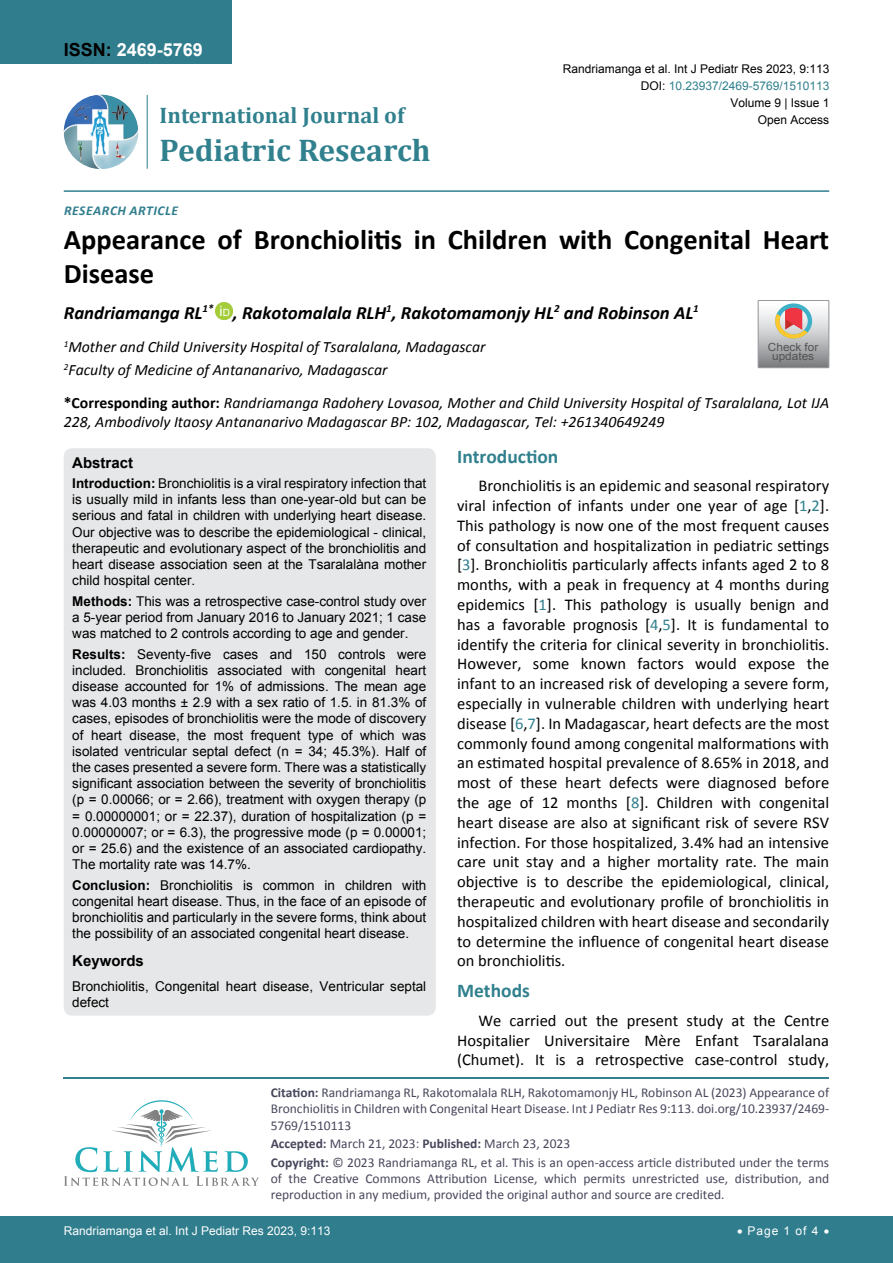
<style>
.page{position:relative;width:893px;height:1263px;background:#fff}
.page>*{position:absolute;margin:0;border:0;box-sizing:border-box;transform-origin:0 0}
.t1{font:700 31.5px "Cambria";color:#30808d}
.t2{font:700 28.5px/34.5px "Calibri";color:#000}
.t3{font:700 22.5px "Cambria";color:#30808d}
.t4{font:700 19.5px "Calibri";color:#30808d}
.t5{font:italic 700 18.75px "Calibri";color:#000}
.t6{font:700 18px "Arial";color:#fff}
.t7{font:16.5px/19.8px "Calibri";color:#000;text-align:justify}
.t8{font:italic 15.75px/23.1px "Calibri";color:#000}
.t9{font:700 15px "Arial";color:#000}
.t10{font:13.5px/16.2px "Arial";color:#000;text-align:justify}
.t11{font:13.5px/16.2px "Calibri";color:#47475c}
.t12{font:italic 700 13.5px "Calibri";letter-spacing:.04em;color:#307d8d}
.t13{font:12px "Arial";color:#000}
.t14{font:12px "Arial";color:#fff}
.t15{font:12px "Arial";color:#30808d}
.t16{font:11.1px/9.6px "Arial";color:#535353;text-align:center;scale:1.06 1}
.s1{color:#000}
.s2{font-weight:700;font-style:normal}
.s3{font-weight:700}
.s4{color:#30808d}
</style>
<div class="page">
<hr style="left:64px;top:1077px;width:765px;height:1px;background:#30808d">
<svg style="left:64px;top:1100px;width:195px;height:86px"></svg>
<div style="left:0;top:0;width:231px;height:64px;background:#307d8d"></div>
<img style="left:64px;top:95px;width:74px;height:74px;border-radius:37px">
<hr style="left:147px;top:95px;width:1px;height:74px;background:#307d8d">
<hr style="left:64px;top:190px;width:765px;height:2px;background:#307d8d">
<div style="left:0;top:1217px;width:893px;height:46px;background:#307d8d"></div>
<img style="left:216px;top:303px;width:17px;height:17px">
<div style="left:216px;top:303px;width:17px;height:17px;background:#a5cc3b;border-radius:50%"></div>
<div style="left:64px;top:448px;width:372px;height:568px;background:#e6e7e8;border-radius:9px"></div>
<svg style="left:758px;top:300px;width:71px;height:68px;background:#bcb6b3"></svg>
<h3 class="t6" style="left:64px;top:38px;width:141px"><span class="s1">ISSN:</span> 2469-5769</h3>
<h3 class="t3" style="left:160px;top:100px;width:246px">International Journal of</h3>
<h1 class="t1" style="left:160px;top:128px;width:273px">Pediatric Research</h1>
<p class="t12" style="left:64px;top:202px;width:115px">Research Ar ticl e</p>
<p class="t13" style="left:563px;top:60px;width:268px">Randriamanga et al. Int J Pediatr Res 2023, 9:113</p>
<p class="t13" style="left:730px;top:95px;width:101px">Volume 9 | Issue 1</p>
<p class="t15" style="left:641px;top:78px;width:190px"><span class="s1">DOI:</span> 10.23937/2469-5769/1510113</p>
<p class="t13" style="left:758px;top:112px;width:73px">Open Access</p>
<h2 class="t2" style="left:64px;top:222px;width:767px">Appearance of Bronchiolitis in Children with Congenital Heart<br>Disease</h2>
<h3 class="t5" style="left:64px;top:301px;width:637px">Randriamanga RL<sup>1*</sup> <sup>i</sup><sup>D</sup> , Rakotomalala RLH<sup>1</sup>, Rakotomamonjy HL<sup>2</sup> and Robinson AL<sup>1</sup></h3>
<p class="t8" style="left:64px;top:334px;width:423px"><sup>1</sup>Mother and Child University Hospital of Tsaralalana, Madagascar<br><sup>2</sup>Faculty of Medicine of Antananarivo, Madagascar</p>
<p class="t8" style="left:64px;top:393px;width:767px;line-height:18.9px"><span class="s2">*Corresponding author:</span> Randriamanga Radohery Lovasoa, Mother and Child University Hospital of Tsaralalana, Lot IJA<br>228, Ambodivoly Itaosy Antananarivo Madagascar BP: 102, Madagascar, Tel: +261340649249</p>
<p class="t9" style="left:72px;top:452px;width:62px">Abstract</p>
<p class="t10" style="left:72px;top:475px;width:356px"><span class="s3">Introduction:</span> Bronchiolitis is a viral respiratory infection that is usually mild in infants less than one-year-old but can be serious and fatal in children with underlying heart disease.<br>Our objective was to describe the epidemiological - clinical, therapeutic and evolutionary aspect of the bronchiolitis and heart disease association seen at the Tsaralalàna mother child hospital center.</p>
<p class="t10" style="left:72px;top:593px;width:356px"><span class="s3">Methods:</span> This was a retrospective case-control study over a 5-year period from January 2016 to January 2021; 1 case was matched to 2 controls according to age and gender.</p>
<p class="t10" style="left:72px;top:646px;width:356px"><span class="s3">Results:</span> Seventy-five cases and 150 controls were included. Bronchiolitis associated with congenital heart disease accounted for 1% of admissions. The mean age was 4.03 months ± 2.9 with a sex ratio of 1.5. in 81.3% of cases, episodes of bronchiolitis were the mode of discovery of heart disease, the most frequent type of which was isolated ventricular septal defect (n = 34; 45.3%). Half of the cases presented a severe form. There was a statistically significant association between the severity of bronchiolitis (p = 0.00066; or = 2.66), treatment with oxygen therapy (p = 0.00000001; or = 22.37), duration of hospitalization (p = 0.00000007; or = 6.3), the progressive mode (p = 0.00001; or = 25.6) and the existence of an associated cardiopathy.<br>The mortality rate was 14.7%.</p>
<p class="t10" style="left:72px;top:877px;width:356px"><span class="s3">Conclusion:</span> Bronchiolitis is common in children with congenital heart disease. Thus, in the face of an episode of bronchiolitis and particularly in the severe forms, think about the possibility of an associated congenital heart disease.</p>
<p class="t9" style="left:72px;top:951px;width:73px">Keywords</p>
<p class="t10" style="left:72px;top:978px;width:355px">Bronchiolitis, Congenital heart disease, Ventricular septal defect</p>
<p class="t16" style="left:768px;top:342px;width:49px">Check for updates</p>
<h3 class="t4" style="left:457px;top:444px;width:103px">Introduction</h3>
<p class="t7" style="left:457px;top:476px;width:374px;text-indent:21px">Bronchiolitis is an epidemic and seasonal respiratory viral infection of infants under one year of age [<span class="s4">1</span>,<span class="s4">2</span>].<br>This pathology is now one of the most frequent causes of consultation and hospitalization in pediatric settings [<span class="s4">3</span>]. Bronchiolitis particularly affects infants aged 2 to 8 months, with a peak in frequency at 4 months during epidemics [<span class="s4">1</span>]. This pathology is usually benign and has a favorable prognosis [<span class="s4">4</span>,<span class="s4">5</span>]. It is fundamental to identify the criteria for clinical severity in bronchiolitis.<br>However, some known factors would expose the infant to an increased risk of developing a severe form, especially in vulnerable children with underlying heart disease [<span class="s4">6</span>,<span class="s4">7</span>]. In Madagascar, heart defects are the most commonly found among congenital malformations with an estimated hospital prevalence of 8.65% in 2018, and most of these heart defects were diagnosed before the age of 12 months [<span class="s4">8</span>]. Children with congenital heart disease are also at significant risk of severe RSV infection. For those hospitalized, 3.4% had an intensive care unit stay and a higher mortality rate. The main objective is to describe the epidemiological, clinical, therapeutic and evolutionary profile of bronchiolitis in hospitalized children with heart disease and secondarily to determine the influence of congenital heart disease on bronchiolitis.</p>
<h3 class="t4" style="left:457px;top:978px;width:74px">Methods</h3>
<p class="t7" style="left:457px;top:1010px;width:374px;text-indent:21px">We carried out the present study at the Centre Hospitalier Universitaire Mère Enfant Tsaralalana (Chumet). It is a retrospective case-control study,</p>
<p class="t11" style="left:271px;top:1084px;width:560px;text-align:justify"><span class="s3">Citation:</span> Randriamanga RL, Rakotomalala RLH, Rakotomamonjy HL, Robinson AL (2023) Appearance of Bronchiolitis in Children with Congenital Heart Disease. Int J Pediatr Res 9:113. doi.org/10.23937/2469- 5769/1510113</p>
<p class="t11" style="left:271px;top:1134px;width:560px;line-height:18.6px"><span class="s3">Accepted:</span> March 21, 2023: <span class="s3">Published:</span> March 23, 2023<br><span class="s3">Copyright:</span> © 2023 Randriamanga RL, et al. This is an open-access article distributed under the terms</p>
<p class="t11" style="left:271px;top:1170px;width:560px">of the Creative Commons Attribution License, which permits unrestricted use, distribution, and reproduction in any medium, provided the original author and source are credited.</p>
<p class="t14" style="left:64px;top:1223px;width:268px">Randriamanga et al. Int J Pediatr Res 2023, 9:113</p>
<p class="t14" style="left:737px;top:1223px;width:94px">• Page 1 of 4 •</p>
</div>
